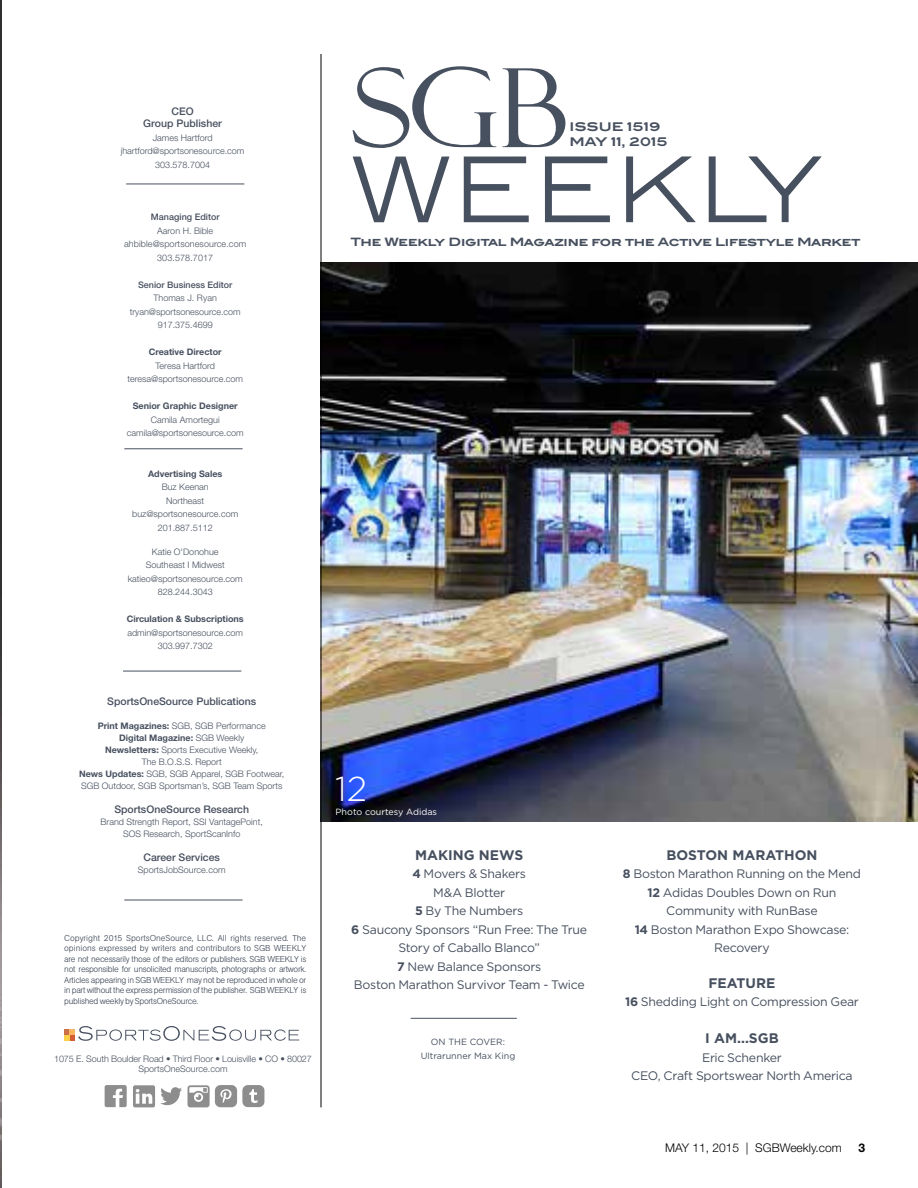
<style>
.page{position:relative;width:918px;height:1188px;background:#fff}
.page>*{position:absolute;margin:0;border:0;box-sizing:border-box;transform-origin:0 0}
.t1{font:300 34.5px "Gotham";color:#fff}
.t2{font:700 13.8px "Gotham";color:#47505f}
.t3{font:12.3px/18.5px "Gotham";letter-spacing:-.025em;color:#47505f;text-align:center}
.t4{font:300 12px "Helvetica Neue";color:#000}
.t5{font:700 12px "Blair ITC Std";color:#47505f}
.t6{font:700 12px "Helvetica Neue";color:#000}
.t7{font:700 11.55px "Blair ITC Std";letter-spacing:-.03em;color:#47505f}
.t8{font:500 10.5px/12px "Helvetica Neue";color:#47505f;text-align:center}
.t9{font:300 9px/13.5px "Helvetica Neue";color:#47505f;text-align:center}
.t10{font:9px/10.5px "AG Buch Lgt";letter-spacing:-.03em;color:#47505f;text-align:justify}
.t11{font:700 9px "Helvetica Neue";color:#47505f}
.t12{font:500 9px "Helvetica Neue";color:#47505f}
.t13{font:9px/13.5px "Gotham";color:#47505f;text-align:center}
.t14{font:9px "Gotham";color:#fff}
.s1{font-weight:700}
</style>
<div class="page">
<img style="left:322px;top:262px;width:596px;height:560px">
<hr style="left:126px;top:184px;width:118px;height:1px;background:#47505f">
<hr style="left:123px;top:671px;width:118px;height:1px;background:#47505f">
<hr style="left:124px;top:900px;width:119px;height:1px;background:#47505f">
<hr style="left:124px;top:448px;width:119px;height:1px;background:#47505f">
<svg style="left:64px;top:1026px;width:235px;height:15px"></svg>
<svg style="left:353px;top:66px;width:143px;height:82px"></svg>
<svg style="left:502px;top:68px;width:63px;height:79px"></svg>
<svg style="left:353px;top:157px;width:96px;height:65px"></svg>
<svg style="left:464px;top:157px;width:65px;height:65px"></svg>
<svg style="left:545px;top:156px;width:65px;height:66px"></svg>
<svg style="left:626px;top:156px;width:70px;height:66px"></svg>
<svg style="left:709px;top:156px;width:113px;height:66px"></svg>
<hr style="left:321px;top:54px;width:1px;height:1053px;background:#000">
<svg style="left:188px;top:1085px;width:22px;height:22px"></svg>
<svg style="left:105px;top:1085px;width:22px;height:22px"></svg>
<svg style="left:133px;top:1085px;width:49px;height:22px"></svg>
<div style="left:242px;top:1085px;width:22px;height:22px;background:#8d8d8d;border-radius:6px"></div>
<svg style="left:249px;top:1089px;width:9px;height:14px"></svg>
<div style="left:215px;top:1085px;width:22px;height:22px;background:#8d8d8d;border-radius:6px"></div>
<svg style="left:220px;top:1089px;width:12px;height:14px"></svg>
<hr style="left:411px;top:1018px;width:106px;height:1px;background:#47505f">
<img style="left:0;top:1px;width:2px;height:1186px">
<p class="t8" style="left:143px;top:105px;width:80px">CEO<br>Group Publisher</p>
<p class="t9" style="left:121px;top:130px;width:125px">James Hartford jhartford@sportsonesource.com<br>303.578.7004</p>
<p class="t12" style="left:151px;top:211px;width:70px">Managing Editor</p>
<p class="t9" style="left:124px;top:223px;width:124px">Aaron H. Bible ahbible@sportsonesource.com<br>303.578.7017</p>
<p class="t12" style="left:138px;top:279px;width:96px">Senior Business Editor</p>
<p class="t9" style="left:130px;top:291px;width:113px">Thomas J. Ryan tryan@sportsonesource.com<br>917.375.4699</p>
<p class="t11" style="left:149px;top:346px;width:75px">Creative Director</p>
<p class="t9" style="left:127px;top:358px;width:117px">Teresa Hartford teresa@sportsonesource.com</p>
<p class="t11" style="left:133px;top:400px;width:106px">Senior Graphic Designer</p>
<p class="t9" style="left:127px;top:412px;width:118px">Camila Amortegui camila@sportsonesource.com</p>
<p class="t11" style="left:148px;top:468px;width:76px">Advertising Sales</p>
<p class="t9" style="left:132px;top:480px;width:108px">Buz Keenan<br>Northeast buz@sportsonesource.com<br>201.887.5112</p>
<p class="t9" style="left:128px;top:544px;width:117px">Katie O'Donohue<br>Southeast I Midwest katieo@sportsonesource.com<br>828.244.3043</p>
<p class="t11" style="left:127px;top:613px;width:118px">Circulation &amp; Subscriptions</p>
<p class="t9" style="left:127px;top:625px;width:117px">admin@sportsonesource.com<br>303.997.7302</p>
<p class="t8" style="left:107px;top:695px;width:151px">SportsOneSource Publications</p>
<p class="t9" style="left:79px;top:720px;width:207px;line-height:12px"><span class="s1">Print Magazines:</span> SGB, SGB Performance<br><span class="s1">Digital Magazine:</span> SGB Weekly<br><span class="s1">Newsletters:</span> Sports Executive Weekly,<br>The B.O.S.S. Report<br><span class="s1">News Updates:</span> SGB, SGB Apparel, SGB Footwear, SGB Outdoor, SGB Sportsman’s, SGB Team Sports</p>
<p class="t8" style="left:114px;top:803px;width:136px">SportsOneSource Research</p>
<p class="t9" style="left:101px;top:816px;width:164px;line-height:12px">Brand Strength Report, SSI VantagePoint,<br>SOS Research, SportScanInfo</p>
<p class="t8" style="left:143px;top:851px;width:78px">Career Services</p>
<p class="t9" style="left:138px;top:863px;width:89px">SportsJobSource.com</p>
<p class="t10" style="left:64px;top:933px;width:244px">Copyright 2015 SportsOneSource, LLC. All rights reserved. The opinions expressed by writers and contributors to SGB WEEKLY are not necessarily those of the editors or publishers. SGB WEEKLY is not responsible for unsolicited manuscripts, photographs or artwork.<br>Articles appearing in SGB WEEKLY may not be reproduced in whole or in part without the express permission of the publisher. SGB WEEKLY is published weekly by SportsOneSource.</p>
<p class="t9" style="left:54px;top:1053px;width:259px;line-height:10.8px">1075 E. South Boulder Road • Third Floor • Louisville • CO • 80027<br>SportsOneSource.com</p>
<h3 class="t5" style="left:570px;top:119px;width:92px">ISSUE 1519</h3>
<h3 class="t5" style="left:570px;top:134px;width:100px">MAY 11, 2015</h3>
<p class="t7" style="left:351px;top:234px;width:512px">The Weekly Digital Magazine for the Active Lifestyle Market</p>
<h1 class="t1" style="left:335px;top:767px;width:33px">12</h1>
<p class="t14" style="left:336px;top:806px;width:103px">Photo courtesy Adidas</p>
<h2 class="t2" style="left:415px;top:846px;width:110px">MAKING NEWS</h2>
<h3 class="t3" style="left:351px;top:865px;width:237px"><span class="s1">4</span> Movers &amp; Shakers<br>M&amp;A Blotter<br><span class="s1">5</span> By The Numbers<br><span class="s1">6</span> Saucony Sponsors “Run Free: The True<br>Story of Caballo Blanco”<br><span class="s1">7</span> New Balance Sponsors<br>Boston Marathon Survivor Team - Twice</h3>
<p class="t13" style="left:421px;top:1035px;width:96px">ON THE COVER:<br>Ultrarunner Max King</p>
<h2 class="t2" style="left:667px;top:846px;width:150px">BOSTON MARATHON</h2>
<h3 class="t3" style="left:623px;top:865px;width:240px"><span class="s1">8</span> Boston Marathon Running on the Mend<br><span class="s1">12</span> Adidas Doubles Down on Run<br>Community with RunBase<br><span class="s1">14</span> Boston Marathon Expo Showcase:<br>Recovery</h3>
<h2 class="t2" style="left:709px;top:974px;width:67px">FEATURE</h2>
<h3 class="t3" style="left:625px;top:992px;width:235px"><span class="s1">16</span> Shedding Light on Compression Gear</h3>
<h2 class="t2" style="left:705px;top:1029px;width:75px">I AM...SGB</h2>
<h3 class="t3" style="left:631px;top:1048px;width:223px">Eric Schenker<br>CEO, Craft Sportswear North America</h3>
<h3 class="t4" style="left:665px;top:1140px;width:178px">MAY 11, 2015 | SGBWeekly.com</h3>
<h3 class="t6" style="left:858px;top:1140px;width:8px">3</h3>
</div>
